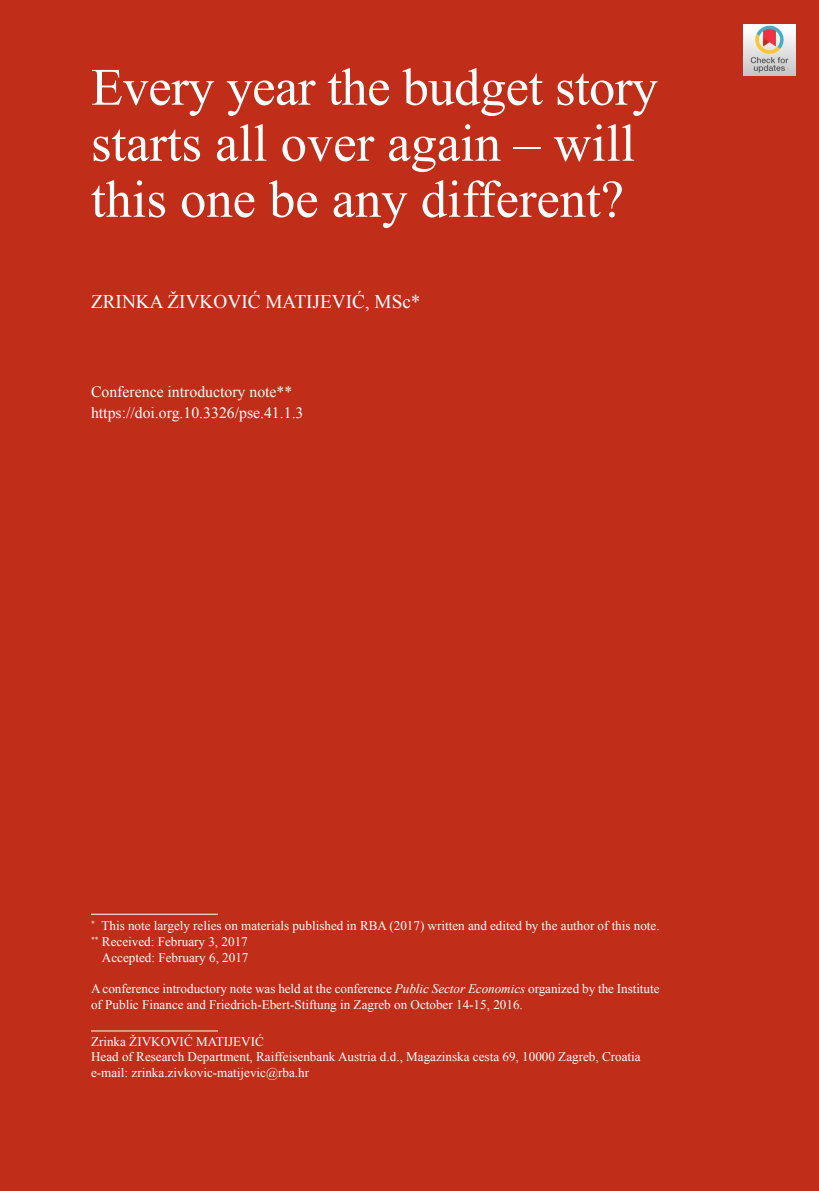
<style>
.page{position:relative;width:819px;height:1191px;background:#c02d19}
.page>*{position:absolute;margin:0;border:0;box-sizing:border-box;transform-origin:0 0}
.t1{font:52.5px/56px "Times New Roman";color:#fff}
.t2{font:19.25px "Times New Roman";color:#fff}
.t3{font:15.75px/21px "Times New Roman";color:#fff}
.t4{font:13.12px/15.8px "Times New Roman";color:#fff}
.s1{font-style:italic}
</style>
<div class="page">
<hr style="left:91px;top:914px;width:127px;height:1px;background:#fff">
<hr style="left:91px;top:1030px;width:127px;height:1px;background:#fff">
<img style="left:744px;top:25px;width:51px;height:51px">
<h1 class="t1" style="left:91px;top:58px;width:568px">Every year the budget story starts all over again – will this one be any different?</h1>
<h2 class="t2" style="left:91px;top:288px;width:331px">ZRINKA ŽIVKOVIĆ MATIJEVIĆ, MSc*</h2>
<p class="t3" style="left:91px;top:381px;width:214px">Conference introductory note** https://doi.org.10.3326/pse.41.1.3</p>
<p class="t4" style="left:91px;top:918px;width:570px"><sup>*</sup> This note largely relies on materials published in RBA (2017) written and edited by the author of this note.</p>
<p class="t4" style="left:91px;top:933px;width:158px"><sup>**</sup> Received: February 3, 2017</p>
<p class="t4" style="left:102px;top:949px;width:148px">Accepted: February 6, 2017</p>
<p class="t4" style="left:91px;top:981px;width:570px">A conference introductory note was held at the conference <span class="s1">Public Sector Economics</span> organized by the Institute of Public Finance and Friedrich-Ebert-Stiftung in Zagreb on October 14-15, 2016.</p>
<p class="t4" style="left:91px;top:1033px;width:551px">Zrinka ŽIVKOVIĆ MATIJEVIĆ<br>Head of Research Department, Raiffeisenbank Austria d.d., Magazinska cesta 69, 10000 Zagreb, Croatia e-mail: zrinka.zivkovic-matijevic@rba.hr</p>
</div>
